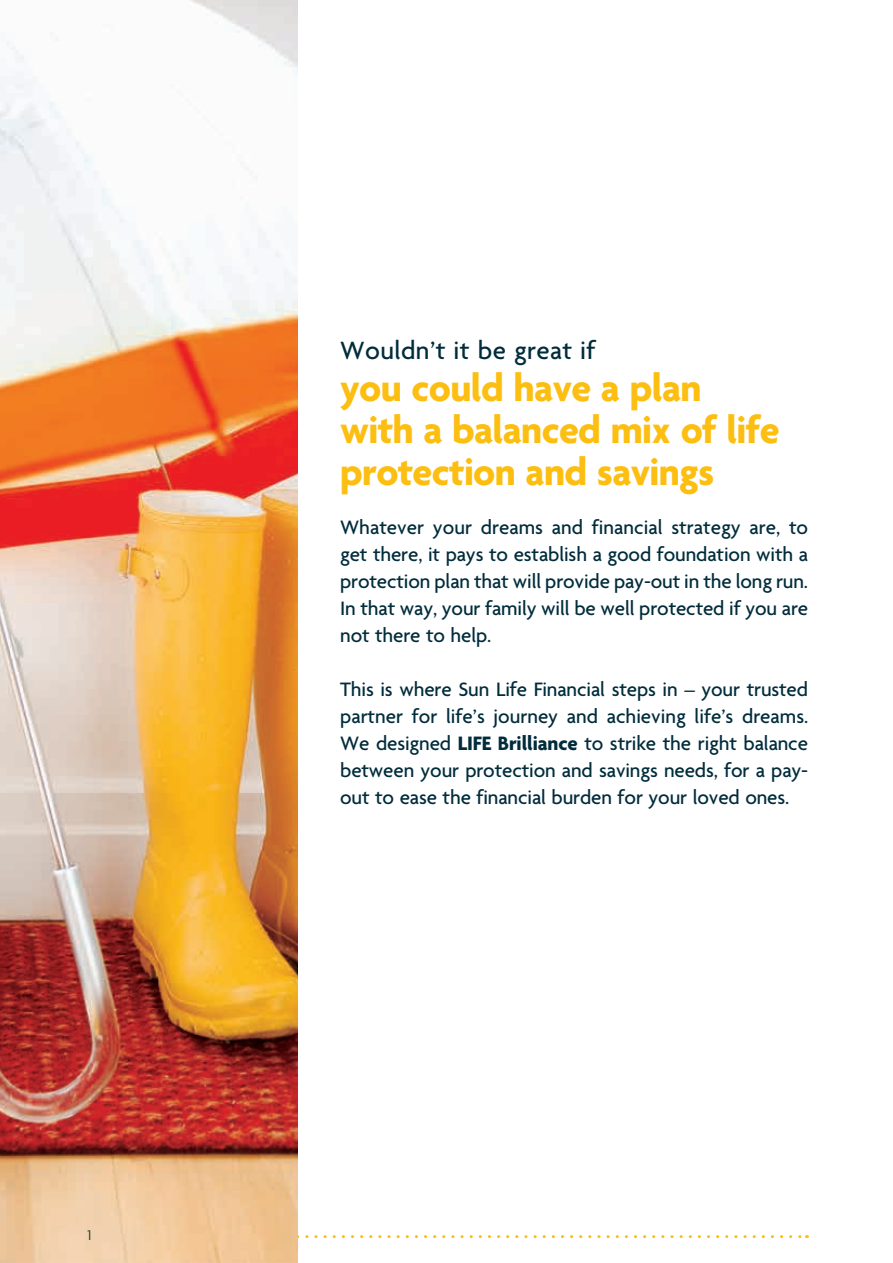
<style>
.page{position:relative;width:893px;height:1263px;background:#fff}
.page>*{position:absolute;margin:0;border:0;box-sizing:border-box;transform-origin:0 0}
.t1{font:700 40.5px/42px "Agenda";letter-spacing:-.015em;color:#fdbe12}
.t2{font:500 27px "Agenda";letter-spacing:.015em;color:#002c3b}
.t3{font:500 21px/27px "Agenda";letter-spacing:-.005em;color:#002c3b;text-align:justify}
.t4{font:300 15px "Agenda";color:#002c3b}
.s1{font-weight:700}
</style>
<div class="page">
<svg style="left:298px;top:1235px;width:509px;height:3px"></svg>
<img style="left:0;top:0;width:298px;height:1263px">
<p class="t4" style="left:87px;top:1227px;width:5px">1</p>
<p class="t2" style="left:340px;top:336px;width:257px">Wouldn’t it be great if</p>
<h1 class="t1" style="left:340px;top:370px;width:441px">you could have a plan with a balanced mix of life protection and savings</h1>
<p class="t3" style="left:340px;top:515px;width:469px">Whatever your dreams and financial strategy are, to get there, it pays to establish a good foundation with a protection plan that will provide pay-out in the long run.<br>In that way, your family will be well protected if you are not there to help.</p>
<p class="t3" style="left:340px;top:677px;width:470px">This is where Sun Life Financial steps in – your trusted partner for life’s journey and achieving life’s dreams.<br>We designed <span class="s1">LIFE Brilliance</span> to strike the right balance between your protection and savings needs, for a pay&shy;out to ease the financial burden for your loved ones.</p>
</div>
